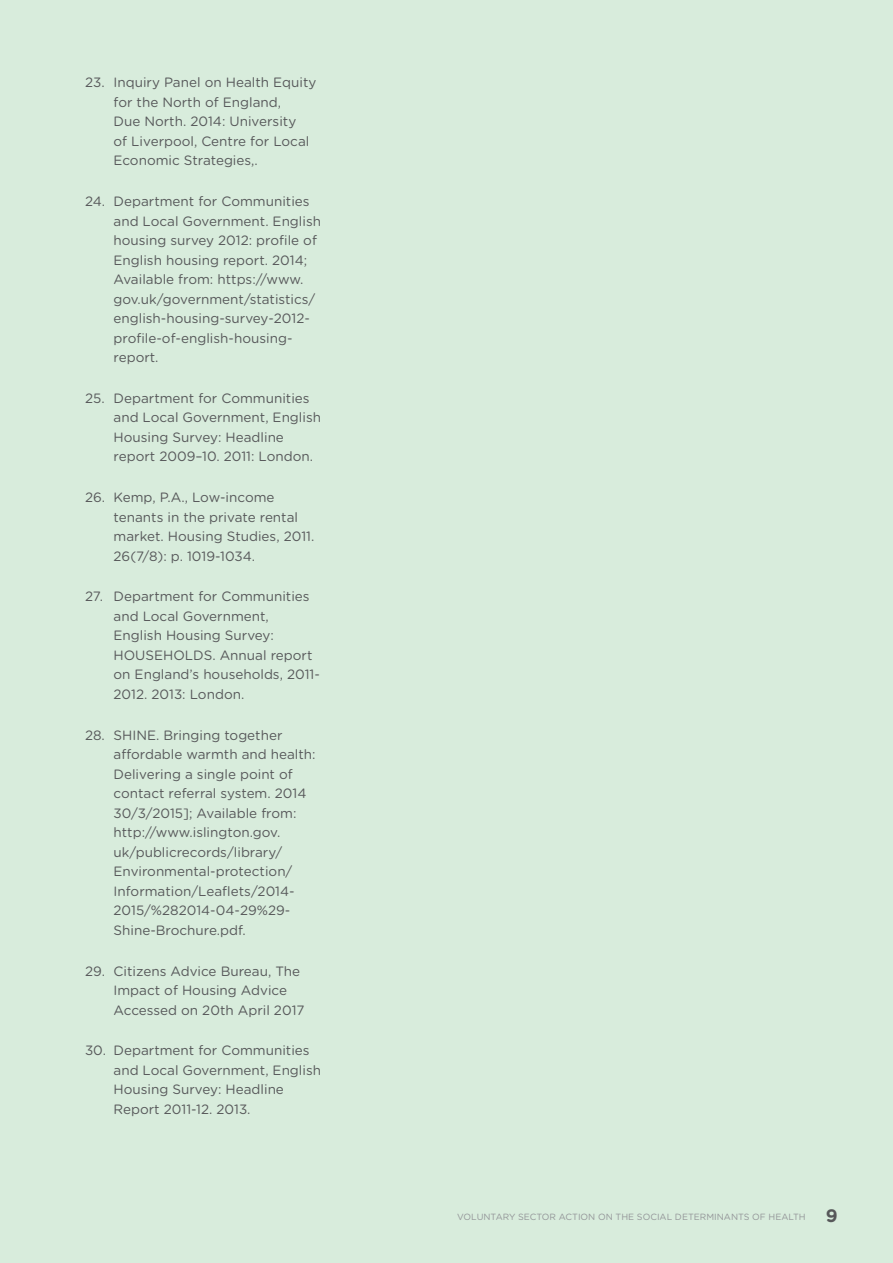
<style>
.page{position:relative;width:893px;height:1263px;background:#d8ecdc}
.page>*{position:absolute;margin:0;border:0;box-sizing:border-box;transform-origin:0 0}
.t1{font:700 18px "Gotham Rounded";color:#57585a}
.justified_text{font:13.5px/19.5px "Gotham Rounded";color:#57585a}
.t2{font:9px "Gotham Rounded";color:#939598}
</style>
<div class="page">
<p class="justified_text" style="left:114px;top:72px;width:204px;text-indent:-28px">23. Inquiry Panel on Health Equity for the North of England,<br>Due North. 2014: University<br>of Liverpool, Centre for Local<br>Economic Strategies,.</p>
<p class="justified_text" style="left:114px;top:191px;width:209px;text-indent:-28px">24. Department for Communities and Local Government. English housing survey 2012: profile of<br>English housing report. 2014;<br>Available from: https://www. gov.uk/government/statistics/ english-housing-survey-2012- profile-of-english-housing&shy;report.</p>
<p class="justified_text" style="left:114px;top:388px;width:209px;text-indent:-28px">25. Department for Communities and Local Government, English<br>Housing Survey: Headline report 2009–10. 2011: London.</p>
<p class="justified_text" style="left:114px;top:487px;width:202px;text-indent:-28px">26. Kemp, P.A., Low-income tenants in the private rental market. Housing Studies, 2011.<br>26(7/8): p. 1019-1034.</p>
<p class="justified_text" style="left:114px;top:586px;width:208px;text-indent:-28px">27. Department for Communities and Local Government,<br>English Housing Survey:<br>HOUSEHOLDS. Annual report on England’s households, 2011-<br>2012. 2013: London.</p>
<p class="justified_text" style="left:114px;top:725px;width:204px;text-indent:-28px">28. SHINE. Bringing together affordable warmth and health:<br>Delivering a single point of contact referral system. 2014<br>30/3/2015]; Available from: http://www.islington.gov. uk/publicrecords/library/<br>Environmental-protection/<br>Information/Leaflets/2014-<br>2015/%282014-04-29%29-<br>Shine-Brochure.pdf.</p>
<p class="justified_text" style="left:114px;top:960px;width:192px;text-indent:-28px">29. Citizens Advice Bureau, The<br>Impact of Housing Advice<br>Accessed on 20th April 2017</p>
<p class="justified_text" style="left:114px;top:1040px;width:209px;text-indent:-28px">30. Department for Communities and Local Government, English<br>Housing Survey: Headline<br>Report 2011-12. 2013.</p>
<p class="t2" style="left:457px;top:1211px;width:350px">VOLUNTARY SECTOR ACTION ON THE SOCIAL DETERMINANTS OF HEALTH</p>
<p class="t1" style="left:826px;top:1202px;width:13px">9</p>
</div>
